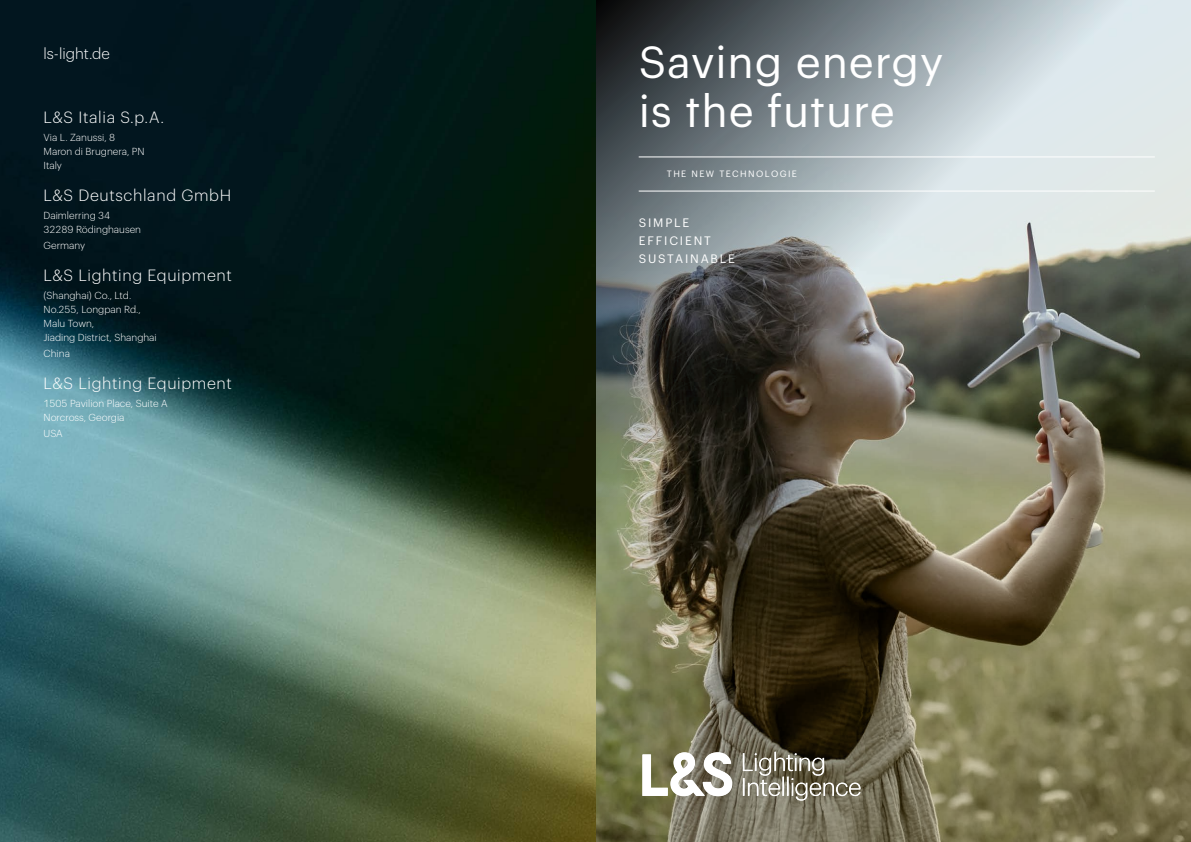
<style>
.page{position:relative;width:1191px;height:842px;background:#fff}
.page>*{position:absolute;margin:0;border:0;box-sizing:border-box;transform-origin:0 0}
.t1{font:44px "Graphik";letter-spacing:.02em;color:#fff}
.t2{font:300 16px "Graphik";letter-spacing:.04em;color:#fff}
.t3{font:300 15.2px "Graphik";color:#fff}
.t4{font:12px "Graphik";letter-spacing:.155em;color:#fff}
.t5{font:300 10px "Graphik";color:#fff}
.t6{font:9px "Graphik";letter-spacing:.155em;color:#fff}
</style>
<div class="page">
<img style="left:0;top:0;width:594px;height:842px">
<img style="left:596px;top:0;width:595px;height:842px">
<hr style="left:638px;top:157px;width:516px;height:1px;background:#fff">
<hr style="left:638px;top:191px;width:516px;height:1px;background:#fff">
<svg style="left:642px;top:752px;width:90px;height:44px"></svg>
<svg style="left:742px;top:752px;width:118px;height:48px;background:#817d6c"></svg>
<p class="t3" style="left:44px;top:42px;width:68px">ls-light.de</p>
<p class="t2" style="left:44px;top:105px;width:122px">L&amp;S Italia S.p.A.</p>
<p class="t5" style="left:44px;top:130px;width:73px">Via L. Zanussi, 8</p>
<p class="t5" style="left:44px;top:144px;width:103px">Maron di Brugnera, PN</p>
<p class="t5" style="left:44px;top:158px;width:20px">Italy</p>
<p class="t2" style="left:44px;top:183px;width:189px">L&amp;S Deutschland GmbH</p>
<p class="t5" style="left:44px;top:208px;width:68px">Daimlerring 34</p>
<p class="t5" style="left:44px;top:222px;width:99px">32289 Rödinghausen</p>
<p class="t5" style="left:44px;top:238px;width:43px">Germany</p>
<p class="t2" style="left:44px;top:263px;width:190px">L&amp;S Lighting Equipment</p>
<p class="t5" style="left:44px;top:288px;width:89px">(Shanghai) Co., Ltd.</p>
<p class="t5" style="left:44px;top:302px;width:99px">No.255, Longpan Rd.,</p>
<p class="t5" style="left:44px;top:316px;width:52px">Malu Town,</p>
<p class="t5" style="left:44px;top:330px;width:115px">Jiading District, Shanghai</p>
<p class="t5" style="left:44px;top:346px;width:28px">China</p>
<p class="t2" style="left:44px;top:371px;width:190px">L&amp;S Lighting Equipment</p>
<p class="t5" style="left:44px;top:396px;width:125px">1505 Pavilion Place, Suite A</p>
<p class="t5" style="left:44px;top:410px;width:83px">Norcross, Georgia</p>
<p class="t5" style="left:44px;top:426px;width:21px">USA</p>
<p class="t1" style="left:638px;top:29px;width:306px">Saving energy</p>
<p class="t1" style="left:638px;top:78px;width:258px">is the future</p>
<p class="t6" style="left:667px;top:167px;width:132px">THE NEW TECHNOLOGIE</p>
<p class="t4" style="left:638px;top:214px;width:52px">SIMPLE</p>
<p class="t4" style="left:638px;top:232px;width:74px">EFFICIENT</p>
<p class="t4" style="left:638px;top:250px;width:98px">SUSTAINABLE</p>
</div>
